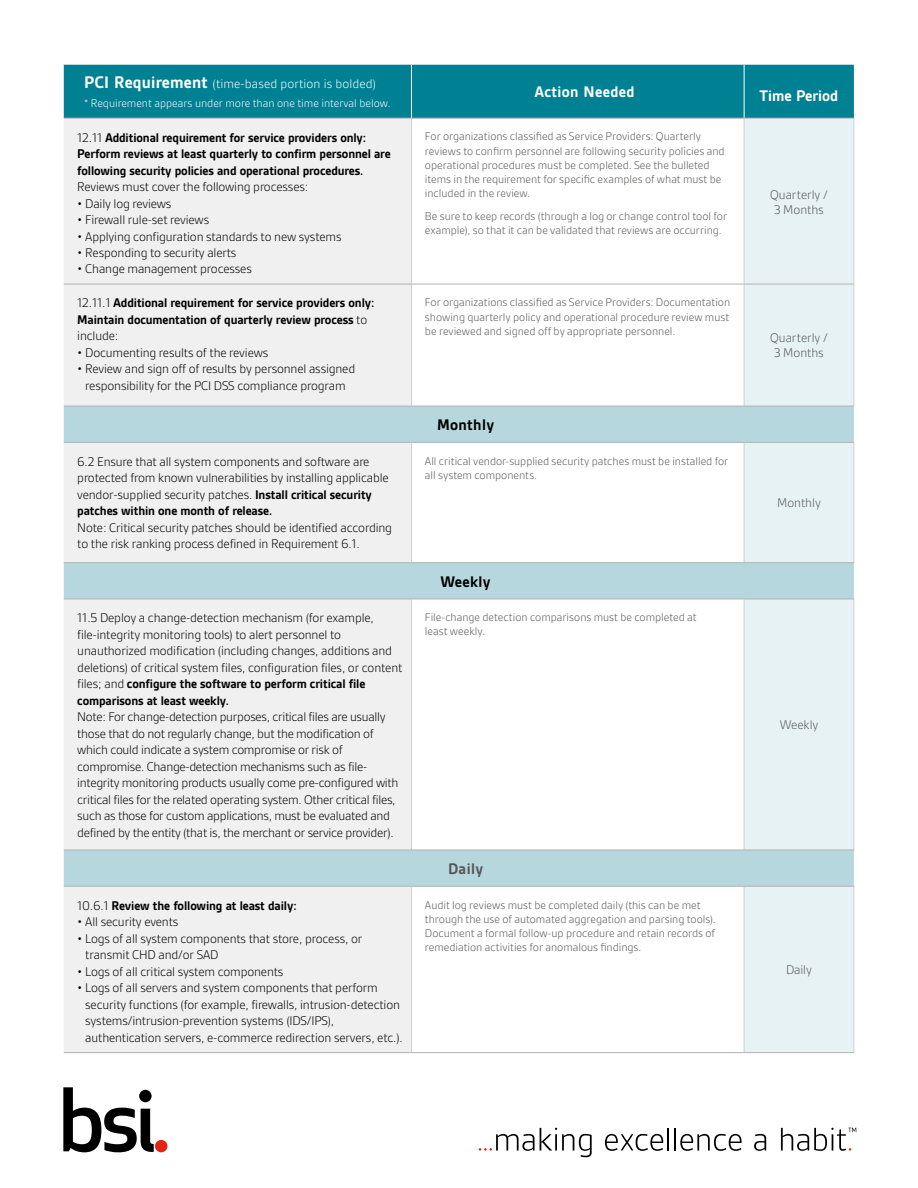
<style>
.page{position:relative;width:918px;height:1188px;background:#fff}
.page>*{position:absolute;margin:0;border:0;box-sizing:border-box;transform-origin:0 0}
.t1{font:700 16.5px "BSI Gesta";letter-spacing:.015em;color:#fff}
.t2{font:700 16.5px "BSI Gesta";letter-spacing:.02em;color:#000}
.t3{font:700 16.5px "BSI Gesta";letter-spacing:.02em;color:#575756}
.t4{font:300 13.5px/16.5px "BSI Gesta";letter-spacing:-.01em;color:#000}
.t5{font:700 13.5px/16.5px "BSI Gesta";letter-spacing:-.01em;color:#000}
.t6{font:300 13.5px/15px "BSI Gesta";letter-spacing:-.005em;color:#575756}
.t7{font:300 13.5px "BSI Gesta";letter-spacing:.01em;color:#fff}
.t8{font:300 12px/14.2px "BSI Gesta";color:#575756}
.t9{font:300 12px "BSI Gesta";color:#fff}
.s1{font-weight:700;font-size:18px}
.s2{font-weight:300}
.s3{font-weight:700}
</style>
<div class="page">
<svg style="left:63px;top:1087px;width:91px;height:65px"></svg>
<div style="left:155px;top:1140px;width:12px;height:12px;background:#e42313;border-radius:50%"></div>
<svg style="left:479px;top:1128px;width:113px;height:29px"></svg>
<svg style="left:605px;top:1134px;width:58px;height:17px"></svg>
<hr style="left:667px;top:1128px;width:2px;height:23px;background:#000">
<hr style="left:674px;top:1128px;width:2px;height:23px;background:#000">
<svg style="left:680px;top:1134px;width:62px;height:17px"></svg>
<svg style="left:754px;top:1134px;width:12px;height:17px"></svg>
<svg style="left:781px;top:1128px;width:75px;height:23px"></svg>
<div style="left:64px;top:65px;width:790px;height:53px;background:#008193"></div>
<div style="left:64px;top:119px;width:347px;height:933px;background:#f0f0f0"></div>
<div style="left:745px;top:119px;width:109px;height:933px;background:#e7f2f5"></div>
<svg style="left:64px;top:407px;width:790px;height:479px"></svg>
<hr style="left:744px;top:119px;width:1px;height:165px;background:#d0d0d0">
<hr style="left:854px;top:119px;width:1px;height:165px;background:#d0d0d0">
<hr style="left:744px;top:284px;width:1px;height:122px;background:#d0d0d0">
<hr style="left:854px;top:284px;width:1px;height:122px;background:#d0d0d0">
<hr style="left:744px;top:443px;width:1px;height:119px;background:#d0d0d0">
<hr style="left:854px;top:443px;width:1px;height:119px;background:#d0d0d0">
<hr style="left:744px;top:599px;width:1px;height:251px;background:#d0d0d0">
<hr style="left:854px;top:599px;width:1px;height:251px;background:#d0d0d0">
<hr style="left:744px;top:887px;width:1px;height:165px;background:#d0d0d0">
<hr style="left:854px;top:887px;width:1px;height:165px;background:#d0d0d0">
<hr style="left:411px;top:119px;width:1px;height:165px;background:#d0d0d0">
<hr style="left:411px;top:284px;width:1px;height:122px;background:#d0d0d0">
<hr style="left:411px;top:443px;width:1px;height:119px;background:#d0d0d0">
<hr style="left:411px;top:599px;width:1px;height:251px;background:#d0d0d0">
<hr style="left:411px;top:887px;width:1px;height:165px;background:#d0d0d0">
<hr style="left:64px;top:118px;width:347px;height:1px;background:#b3b2b2">
<hr style="left:411px;top:118px;width:333px;height:1px;background:#b3b2b2">
<hr style="left:744px;top:118px;width:110px;height:1px;background:#b3b2b2">
<hr style="left:64px;top:284px;width:347px;height:1px;background:#b3b2b2">
<hr style="left:411px;top:284px;width:333px;height:1px;background:#b3b2b2">
<hr style="left:744px;top:284px;width:110px;height:1px;background:#b3b2b2">
<hr style="left:64px;top:406px;width:347px;height:1px;background:#b3b2b2">
<hr style="left:411px;top:406px;width:333px;height:1px;background:#b3b2b2">
<hr style="left:744px;top:406px;width:110px;height:1px;background:#b3b2b2">
<hr style="left:64px;top:442px;width:347px;height:1px;background:#b3b2b2">
<hr style="left:411px;top:442px;width:333px;height:1px;background:#b3b2b2">
<hr style="left:744px;top:442px;width:110px;height:1px;background:#b3b2b2">
<hr style="left:64px;top:562px;width:347px;height:1px;background:#b3b2b2">
<hr style="left:411px;top:562px;width:333px;height:1px;background:#b3b2b2">
<hr style="left:744px;top:562px;width:110px;height:1px;background:#b3b2b2">
<hr style="left:64px;top:599px;width:347px;height:1px;background:#b3b2b2">
<hr style="left:411px;top:599px;width:333px;height:1px;background:#b3b2b2">
<hr style="left:744px;top:599px;width:110px;height:1px;background:#b3b2b2">
<hr style="left:64px;top:850px;width:347px;height:1px;background:#b3b2b2">
<hr style="left:411px;top:850px;width:333px;height:1px;background:#b3b2b2">
<hr style="left:744px;top:850px;width:110px;height:1px;background:#b3b2b2">
<hr style="left:64px;top:886px;width:347px;height:1px;background:#b3b2b2">
<hr style="left:411px;top:886px;width:333px;height:1px;background:#b3b2b2">
<hr style="left:744px;top:886px;width:110px;height:1px;background:#b3b2b2">
<hr style="left:64px;top:1052px;width:347px;height:1px;background:#b3b2b2">
<hr style="left:411px;top:1052px;width:333px;height:1px;background:#b3b2b2">
<hr style="left:744px;top:1052px;width:110px;height:1px;background:#b3b2b2">
<hr style="left:411px;top:65px;width:1px;height:53px;background:#fff">
<hr style="left:744px;top:65px;width:1px;height:53px;background:#fff">
<p class="t7" style="left:84px;top:77px;width:294px"><span class="s1">PCI Requirement</span> (time-based portion is bolded)</p>
<p class="t9" style="left:84px;top:97px;width:308px">* Requirement appears under more than one time interval below.</p>
<p class="t5" style="left:77px;top:129px;width:315px"><span class="s2">12.11</span> Additional requirement for service providers only:<br>Perform reviews at least quarterly to confirm personnel are following security policies and operational procedures.</p>
<p class="t4" style="left:77px;top:179px;width:233px">Reviews must cover the following processes:</p>
<p class="t4" style="left:77px;top:195px;width:96px">• Daily log reviews</p>
<p class="t4" style="left:77px;top:211px;width:133px">• Firewall rule-set reviews</p>
<p class="t4" style="left:77px;top:228px;width:266px">• Applying configuration standards to new systems</p>
<p class="t4" style="left:77px;top:244px;width:161px">• Responding to security alerts</p>
<p class="t4" style="left:77px;top:261px;width:176px">• Change management processes</p>
<p class="t5" style="left:77px;top:295px;width:299px"><span class="s2">12.11.1</span> Additional requirement for service providers only:<br>Maintain documentation of quarterly review process <span class="s2">to include:</span></p>
<p class="t4" style="left:77px;top:344px;width:192px">• Documenting results of the reviews</p>
<p class="t4" style="left:77px;top:361px;width:279px;text-align:center">• Review and sign off of results by personnel assigned responsibility for the PCI DSS compliance program</p>
<p class="t4" style="left:77px;top:453px;width:313px">6.2 Ensure that all system components and software are protected from known vulnerabilities by installing applicable vendor-supplied security patches. <span class="s3">Install critical security patches within one month of release.</span></p>
<p class="t4" style="left:77px;top:519px;width:316px">Note: Critical security patches should be identified according to the risk ranking process defined in Requirement 6.1.</p>
<p class="t4" style="left:77px;top:610px;width:327px">11.5 Deploy a change-detection mechanism (for example, file-integrity monitoring tools) to alert personnel to unauthorized modification (including changes, additions and deletions) of critical system files, configuration files, or content files; and <span class="s3">configure the software to perform critical file comparisons at least weekly.</span></p>
<p class="t4" style="left:77px;top:709px;width:323px">Note: For change-detection purposes, critical files are usually those that do not regularly change, but the modification of which could indicate a system compromise or risk of compromise. Change-detection mechanisms such as file&shy;integrity monitoring products usually come pre-configured with critical files for the related operating system. Other critical files, such as those for custom applications, must be evaluated and defined by the entity (that is, the merchant or service provider).</p>
<p class="t5" style="left:77px;top:897px;width:221px"><span class="s2">10.6.1</span> Review the following at least daily:</p>
<p class="t4" style="left:77px;top:914px;width:103px">• All security events</p>
<p class="t4" style="left:85px;top:930px;width:279px;text-indent:-8px">• Logs of all system components that store, process, or transmit CHD and/or SAD</p>
<p class="t4" style="left:77px;top:963px;width:208px">• Logs of all critical system components</p>
<p class="t4" style="left:85px;top:980px;width:319px;text-indent:-8px">• Logs of all servers and system components that perform security functions (for example, firewalls, intrusion-detection systems/intrusion-prevention systems (IDS/IPS), authentication servers, e-commerce redirection servers, etc.).</p>
<p class="t1" style="left:534px;top:83px;width:102px">Action Needed</p>
<p class="t1" style="left:760px;top:86px;width:80px">Time Period</p>
<p class="t8" style="left:425px;top:130px;width:301px">For organizations classified as Service Providers: Quarterly reviews to confirm personnel are following security policies and operational procedures must be completed. See the bulleted items in the requirement for specific examples of what must be included in the review.</p>
<p class="t8" style="left:425px;top:209px;width:304px">Be sure to keep records (through a log or change control tool for example), so that it can be validated that reviews are occurring.</p>
<p class="t8" style="left:425px;top:295px;width:307px;text-align:justify">For organizations classified as Service Providers: Documentation showing quarterly policy and operational procedure review must be reviewed and signed off by appropriate personnel.</p>
<p class="t2" style="left:437px;top:416px;width:59px">Monthly</p>
<p class="t8" style="left:425px;top:454px;width:305px">All critical vendor-supplied security patches must be installed for all system components.</p>
<p class="t2" style="left:440px;top:573px;width:52px">Weekly</p>
<p class="t8" style="left:425px;top:610px;width:273px">File-change detection comparisons must be completed at least weekly.</p>
<p class="t6" style="left:770px;top:187px;width:59px">Quarterly /<br>3 Months</p>
<p class="t6" style="left:770px;top:331px;width:59px">Quarterly /<br>3 Months</p>
<p class="t6" style="left:777px;top:496px;width:45px">Monthly</p>
<p class="t6" style="left:780px;top:718px;width:40px">Weekly</p>
<p class="t3" style="left:448px;top:860px;width:37px">Daily</p>
<p class="t8" style="left:425px;top:898px;width:292px">Audit log reviews must be completed daily (this can be met through the use of automated aggregation and parsing tools).<br>Document a formal follow-up procedure and retain records of remediation activities for anomalous findings.</p>
<p class="t6" style="left:786px;top:963px;width:27px">Daily</p>
</div>
